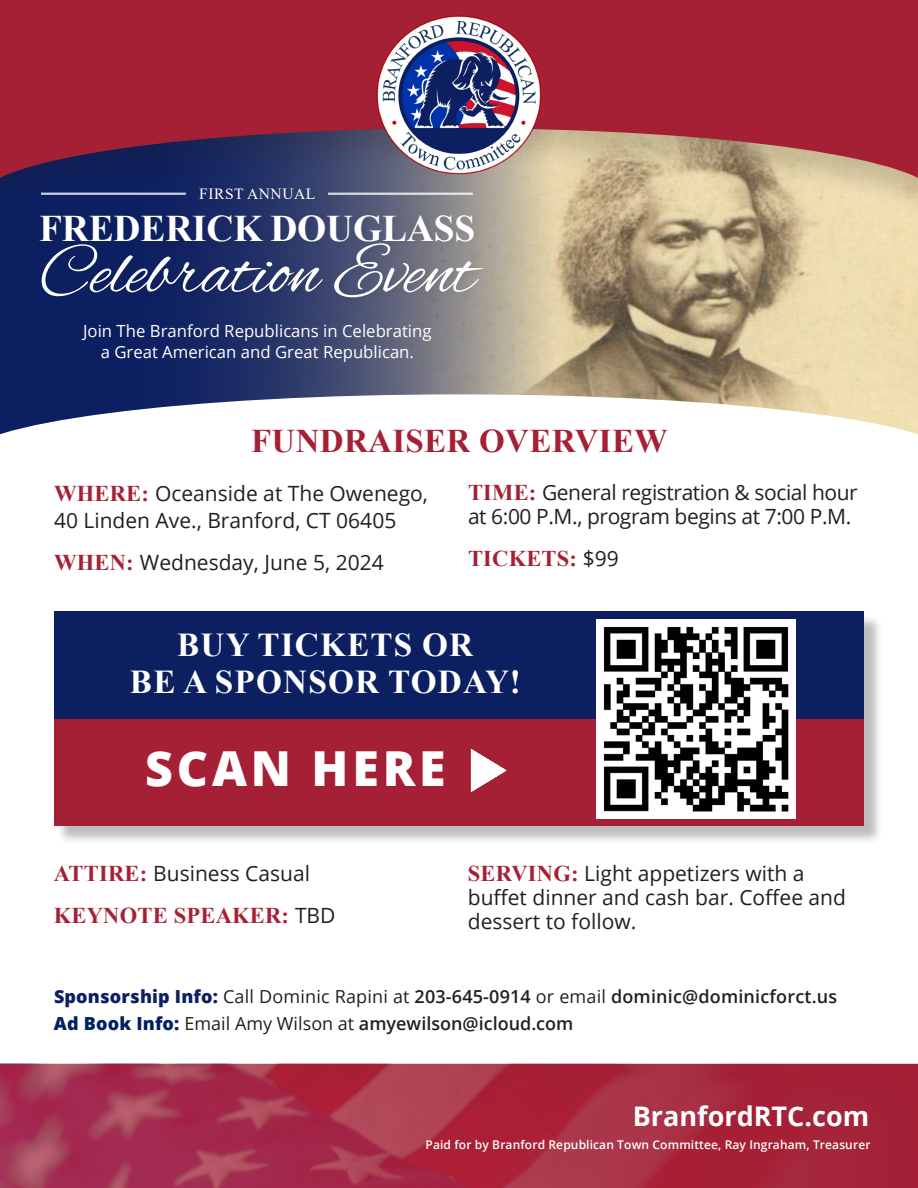
<style>
.page{position:relative;width:918px;height:1188px;background:#fff}
.page>*{position:absolute;margin:0;border:0;box-sizing:border-box;transform-origin:0 0}
.t1{font:72.6px "Alex Brush";color:#fff}
.t2{font:800 48.3px "Open Sans";letter-spacing:.08em;color:#fff}
.t3{font:700 37.5px "Times New Roman";letter-spacing:-.005em;color:#fff}
.t4{font:700 33.3px "Times New Roman";letter-spacing:.035em;color:#fff}
.t5{font:700 33px "Times New Roman";letter-spacing:.01em;color:#a62035}
.t6{font:700 27px "Open Sans";color:#fff}
.t7{font:700 22.5px "Times New Roman";letter-spacing:.01em;color:#a62035}
.t8{font:21px/24px "Open Sans";color:#231f20}
.t9{font:21px/24px "Open Sans";letter-spacing:-.02em;color:#231f20}
.t10{font:600 18px "Open Sans";letter-spacing:.01em;color:#231f20}
.t11{font:16.8px/20.1px "Open Sans";color:#fff;text-align:center}
.t12{font:15.6px "Times New Roman";letter-spacing:.035em;color:#fff}
.t13{font:600 12px "Open Sans";letter-spacing:.01em;color:#fff}
.s1{font-family:"Times New Roman";font-weight:700;font-size:22.5px;color:#a62035}
.s2{font-family:"Open Sans";font-weight:400;font-size:21px;color:#231f20}
.s3{font-weight:800;color:#0c1f61}
.s4{font-weight:400}
.s5{font-weight:800;color:#00205f}
</style>
<div class="page">
<img style="left:566px;top:231px;width:352px;height:163px">
<svg style="left:0;top:231px;width:566px;height:163px;background:#515877"></svg>
<div style="left:0;top:0;width:918px;height:231px;background:#231f20;opacity:.2"></div>
<svg style="left:0;top:0;width:918px;height:198px;background:#9d3847"></svg>
<svg style="left:0;top:394px;width:918px;height:41px"></svg>
<img style="left:370px;top:12px;width:177px;height:167px">
<div style="left:56px;top:614px;width:827px;height:231px;background:#231f20;opacity:.3"></div>
<div style="left:54px;top:612px;width:810px;height:214px;background:#a62035"></div>
<div style="left:54px;top:612px;width:810px;height:107px;background:#0c1f61"></div>
<img style="left:596px;top:619px;width:200px;height:200px">
<svg style="left:471px;top:749px;width:36px;height:43px"></svg>
<div style="left:38px;top:185px;width:453px;height:121px;background:#231f20;opacity:.1"></div>
<hr style="left:41px;top:194px;width:145px;height:1px;background:#fff">
<hr style="left:41px;top:193px;width:145px;height:1px;background:#fff">
<hr style="left:328px;top:194px;width:145px;height:1px;background:#fff">
<hr style="left:328px;top:193px;width:145px;height:1px;background:#fff">
<img style="left:0;top:1064px;width:918px;height:124px">
<p class="t12" style="left:199px;top:182px;width:118px">FIRST ANNUAL</p>
<p class="t3" style="left:39px;top:201px;width:438px">FREDERICK DOUGLASS</p>
<p class="t1" style="left:39px;top:232px;width:437px">Celebration Event</p>
<p class="t11" style="left:83px;top:321px;width:350px">Join The Branford Republicans in Celebrating a Great American and Great Republican.</p>
<p class="t5" style="left:251px;top:417px;width:418px">FUNDRAISER OVERVIEW</p>
<p class="t8" style="left:54px;top:481px;width:376px"><span class="s1">WHERE:</span> Oceanside at The Owenego,</p>
<p class="t8" style="left:54px;top:508px;width:344px">40 Linden Ave., Branford, CT 06405</p>
<p class="t8" style="left:54px;top:550px;width:331px"><span class="s1">WHEN:</span> Wednesday, June 5, 2024</p>
<p class="t9" style="left:468px;top:480px;width:391px"><span class="s1">TIME:</span> General registration &amp; social hour at 6:00 P.M., program begins at 7:00 P.M.</p>
<p class="t7" style="left:468px;top:542px;width:152px">TICKETS: <span class="s2">$99</span></p>
<p class="t4" style="left:177px;top:621px;width:297px">BUY TICKETS OR</p>
<p class="t4" style="left:130px;top:658px;width:392px">BE A SPONSOR TODAY!</p>
<p class="t2" style="left:145px;top:732px;width:302px">SCAN HERE</p>
<p class="t8" style="left:54px;top:861px;width:258px"><span class="s1">ATTIRE:</span> Business Casual</p>
<p class="t7" style="left:54px;top:899px;width:283px">KEYNOTE SPEAKER: <span class="s2">TBD</span></p>
<p class="t8" style="left:468px;top:861px;width:380px"><span class="s1">SERVING:</span> Light appetizers with a buffet dinner and cash bar. Coffee and dessert to follow.</p>
<p class="t10" style="left:54px;top:984px;width:785px"><span class="s3">Sponsorship Info:</span> <span class="s4">Call Dominic Rapini at</span> 203-645-0914 <span class="s4">or email</span> dominic@dominicforct.us</p>
<p class="t10" style="left:54px;top:1011px;width:521px"><span class="s5">Ad Book Info:</span> <span class="s4">Email Amy Wilson at</span> amyewilson@icloud.com</p>
<p class="t6" style="left:633px;top:1097px;width:238px">BranfordRTC.com</p>
<p class="t13" style="left:426px;top:1136px;width:446px">Paid for by Branford Republican Town Committee, Ray Ingraham, Treasurer</p>
</div>
